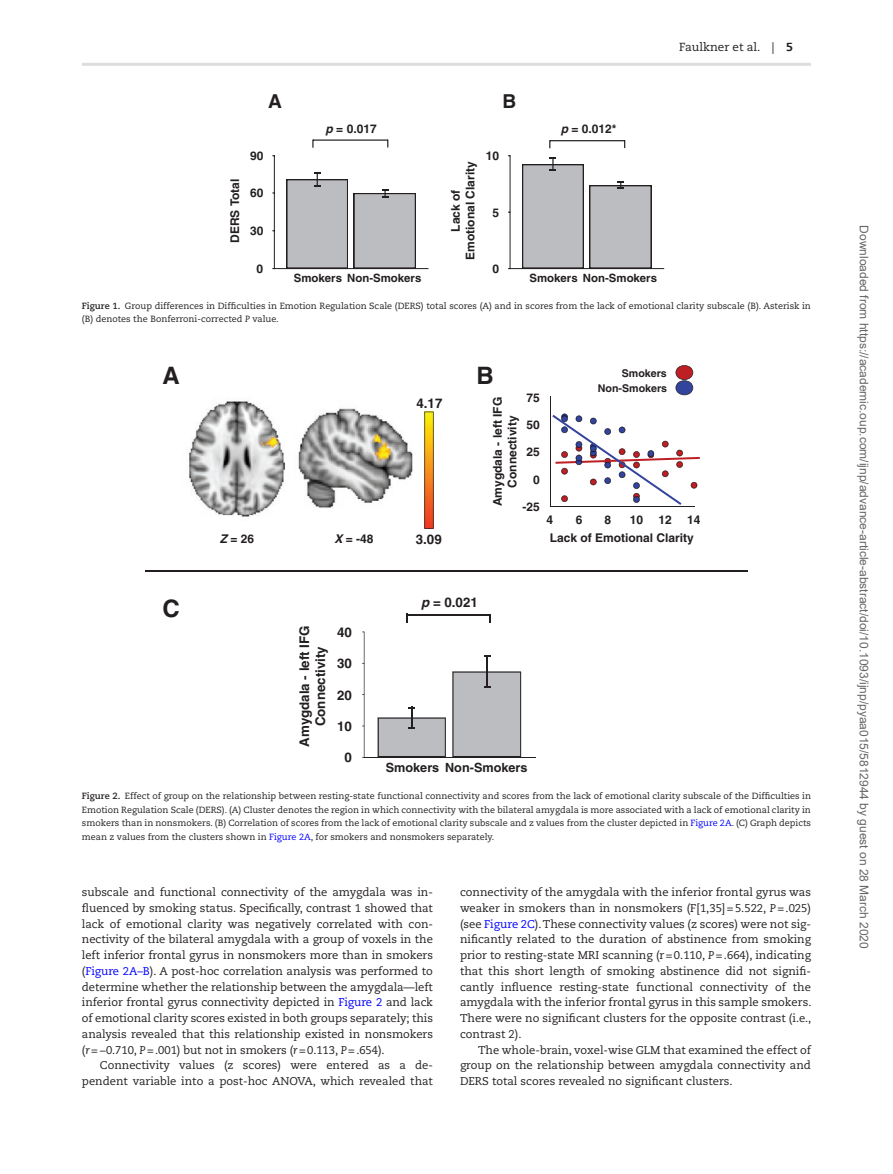
<style>
.page{position:relative;width:893px;height:1174px;background:#fff}
.page>*{position:absolute;margin:0;border:0;box-sizing:border-box;transform-origin:0 0}
.t1{font:700 24px "Helvetica";color:#231f20}
.t2{font:700 19.2px "Helvetica";color:#231f20}
.t3{font:700 13.35px/16px "Helvetica";color:#231f20;text-align:center}
.t4{font:700 12.6px "Helvetica";color:#231f20}
.t5{font:700 12px/14.4px "Helvetica";color:#231f20;text-align:center}
.t6{font:12px "Arial";color:#666}
.t7{font:11.7px "Caecilia LT Std";color:#231f20}
.t8{font:700 11.4px "Helvetica";color:#231f20}
.t9{font:11.25px/15.8px "Caecilia LT Std";color:#231f20;text-align:justify}
.t10{font:700 10.65px "Helvetica";color:#231f20}
.t11{font:9px/13.5px "Caecilia LT Std";color:#231f20}
.s1{font-style:italic}
.s2{font-weight:800}
.s3{font-weight:700}
.s4{color:#00f}
</style>
<div class="page">
<hr style="left:82px;top:63px;width:729px;height:3px;background:#dcdddf">
<hr style="left:274px;top:156px;width:1px;height:112px;background:#231f20">
<hr style="left:274px;top:268px;width:154px;height:1px;background:#231f20">
<svg style="left:354px;top:189px;width:62px;height:79px;background:#b6b6b9"></svg>
<svg style="left:287px;top:172px;width:61px;height:96px;background:#b8b9bc"></svg>
<hr style="left:313px;top:139px;width:75px;height:2px;background:#231f20">
<svg style="left:312px;top:139px;width:2px;height:9px"></svg>
<hr style="left:510px;top:156px;width:1px;height:112px;background:#231f20">
<hr style="left:510px;top:268px;width:154px;height:1px;background:#231f20">
<svg style="left:590px;top:182px;width:61px;height:86px;background:#b7b8bb"></svg>
<svg style="left:522px;top:158px;width:62px;height:110px;background:#b6b6b9"></svg>
<hr style="left:550px;top:140px;width:75px;height:1px;background:#231f20">
<img style="left:298px;top:408px;width:115px;height:100px">
<hr style="left:145px;top:570px;width:603px;height:2px;background:#231f20">
<svg style="left:424px;top:411px;width:10px;height:117px"></svg>
<svg style="left:675px;top:365px;width:19px;height:30px"></svg>
<hr style="left:364px;top:631px;width:1px;height:126px;background:#231f20">
<hr style="left:364px;top:757px;width:171px;height:1px;background:#231f20">
<hr style="left:486px;top:655px;width:2px;height:32px;background:#231f20">
<svg style="left:452px;top:671px;width:69px;height:86px;background:#b3b4b6"></svg>
<svg style="left:378px;top:707px;width:68px;height:50px"></svg>
<hr style="left:407px;top:614px;width:83px;height:1px;background:#231f20">
<svg style="left:489px;top:614px;width:2px;height:9px"></svg>
<svg style="left:406px;top:614px;width:2px;height:9px"></svg>
<img style="left:189px;top:401px;width:96px;height:116px">
<hr style="left:550px;top:397px;width:1px;height:110px;background:#231f20">
<hr style="left:550px;top:506px;width:144px;height:1px;background:#231f20">
<svg style="left:552px;top:413px;width:148px;height:92px"></svg>
<h2 class="t2" style="left:268px;top:90px;width:15px">A</h2>
<p class="t5" style="left:228px;top:243px;width:66px;rotate:-90deg">DERS Total</p>
<p class="t5" style="left:250px;top:149px;width:15px">90</p>
<p class="t5" style="left:250px;top:186px;width:15px">60</p>
<p class="t5" style="left:250px;top:224px;width:15px">30</p>
<p class="t5" style="left:257px;top:261px;width:8px">0</p>
<p class="t5" style="left:326px;top:122px;width:53px"><span class="s1">p</span> = 0.017</p>
<p class="t8" style="left:294px;top:271px;width:129px">Smokers Non-Smokers</p>
<h2 class="t2" style="left:503px;top:90px;width:15px">B</h2>
<p class="t5" style="left:448px;top:260px;width:100px;rotate:-90deg">Lack of<br>Emotional Clarity</p>
<p class="t5" style="left:486px;top:149px;width:15px">10</p>
<p class="t5" style="left:492px;top:205px;width:8px">5</p>
<p class="t5" style="left:492px;top:261px;width:8px">0</p>
<p class="t5" style="left:561px;top:122px;width:57px"><span class="s1">p</span> = 0.012*</p>
<p class="t8" style="left:530px;top:271px;width:129px">Smokers Non-Smokers</p>
<p class="t7" style="left:679px;top:40px;width:115px">Faulkner et al. | <span class="s2">5</span></p>
<p class="t11" style="left:82px;top:299px;width:730px"><span class="s3">Figure 1.</span> Group differences in Difficulties in Emotion Regulation Scale (DERS) total scores (A) and in scores from the lack of emotional clarity subscale (B). Asterisk in (B) denotes the Bonferroni-corrected <span class="s1">P</span> value.</p>
<h1 class="t1" style="left:162px;top:361px;width:19px">A</h1>
<h1 class="t1" style="left:162px;top:594px;width:19px">C</h1>
<p class="t3" style="left:416px;top:394px;width:27px">4.17</p>
<h1 class="t1" style="left:476px;top:360px;width:19px">B</h1>
<p class="t5" style="left:526px;top:390px;width:15px">75</p>
<p class="t5" style="left:490px;top:506px;width:111px;rotate:-90deg">Amygdala - left IFG<br>Connectivity</p>
<p class="t5" style="left:526px;top:417px;width:15px">50</p>
<p class="t5" style="left:526px;top:444px;width:15px">25</p>
<p class="t5" style="left:533px;top:472px;width:8px">0</p>
<p class="t5" style="left:522px;top:499px;width:19px">-25</p>
<p class="t10" style="left:622px;top:366px;width:47px">Smokers</p>
<p class="t10" style="left:598px;top:381px;width:71px">Non-Smokers</p>
<p class="t5" style="left:546px;top:512px;width:8px">4</p>
<p class="t5" style="left:576px;top:512px;width:8px">6</p>
<p class="t5" style="left:604px;top:512px;width:8px">8</p>
<p class="t5" style="left:630px;top:512px;width:15px">10</p>
<p class="t5" style="left:658px;top:512px;width:15px">12</p>
<p class="t5" style="left:687px;top:512px;width:15px">14</p>
<p class="t5" style="left:220px;top:531px;width:36px"><span class="s1">Z</span> = 26</p>
<p class="t5" style="left:334px;top:531px;width:41px"><span class="s1">X</span> = -48</p>
<p class="t5" style="left:550px;top:530px;width:146px">Lack of Emotional Clarity</p>
<p class="t3" style="left:416px;top:530px;width:27px">3.09</p>
<p class="t3" style="left:296px;top:747px;width:123px;rotate:-90deg">Amygdala - left IFG<br>Connectivity</p>
<p class="t3" style="left:337px;top:624px;width:16px">40</p>
<p class="t3" style="left:337px;top:655px;width:16px">30</p>
<p class="t3" style="left:337px;top:686px;width:16px">20</p>
<p class="t3" style="left:337px;top:718px;width:16px">10</p>
<p class="t3" style="left:344px;top:749px;width:9px">0</p>
<p class="t3" style="left:421px;top:594px;width:58px"><span class="s1">p</span> = 0.021</p>
<p class="t4" style="left:386px;top:760px;width:143px">Smokers Non-Smokers</p>
<p class="t11" style="left:82px;top:789px;width:731px;text-align:justify"><span class="s3">Figure 2.</span> Effect of group on the relationship between resting-state functional connectivity and scores from the lack of emotional clarity subscale of the Difficulties in Emotion Regulation Scale (DERS). (A) Cluster denotes the region in which connectivity with the bilateral amygdala is more associated with a lack of emotional clarity in smokers than in nonsmokers. (B) Correlation of scores from the lack of emotional clarity subscale and z values from the cluster depicted in <span class="s4">Figure 2A</span>. (C) Graph depicts mean z values from the clusters shown in <span class="s4">Figure 2A</span>, for smokers and nonsmokers separately.</p>
<p class="t9" style="left:82px;top:884px;width:353px">subscale and functional connectivity of the amygdala was in&shy;fluenced by smoking status. Specifically, contrast 1 showed that lack of emotional clarity was negatively correlated with con&shy;nectivity of the bilateral amygdala with a group of voxels in the left inferior frontal gyrus in nonsmokers more than in smokers (<span class="s4">Figure 2A–B</span>). A post-hoc correlation analysis was performed to determine whether the relationship between the amygdala—left inferior frontal gyrus connectivity depicted in <span class="s4">Figure 2</span> and lack of emotional clarity scores existed in both groups separately; this analysis revealed that this relationship existed in nonsmokers (<span class="s1">r</span>=−0.710, <span class="s1">P</span>=.001) but not in smokers (<span class="s1">r</span>=0.113, <span class="s1">P</span>=.654).</p>
<p class="t9" style="left:82px;top:1057px;width:353px;text-align:right">Connectivity values (z scores) were entered as a de&shy;pendent variable into a post-hoc ANOVA, which revealed that</p>
<p class="t9" style="left:460px;top:884px;width:353px">connectivity of the amygdala with the inferior frontal gyrus was weaker in smokers than in nonsmokers (F[1,35]=5.522, <span class="s1">P</span>=.025) (see <span class="s4">Figure 2C</span>). These connectivity values (z scores) were not sig&shy;nificantly related to the duration of abstinence from smoking prior to resting-state MRI scanning (r=0.110, <span class="s1">P</span>=.664), indicating that this short length of smoking abstinence did not signifi&shy;cantly influence resting-state functional connectivity of the amygdala with the inferior frontal gyrus in this sample smokers.<br>There were no significant clusters for the opposite contrast (i.e., contrast 2).</p>
<p class="t9" style="left:460px;top:1042px;width:353px;text-indent:18px">The whole-brain, voxel-wise GLM that examined the effect of group on the relationship between amygdala connectivity and DERS total scores revealed no significant clusters.</p>
<p class="t6" style="left:868px;top:225px;width:725px;rotate:90deg">Downloaded from https://academic.oup.com/ijnp/advance-article-abstract/doi/10.1093/ijnp/pyaa015/5812944 by guest on 28 March 2020</p>
</div>
